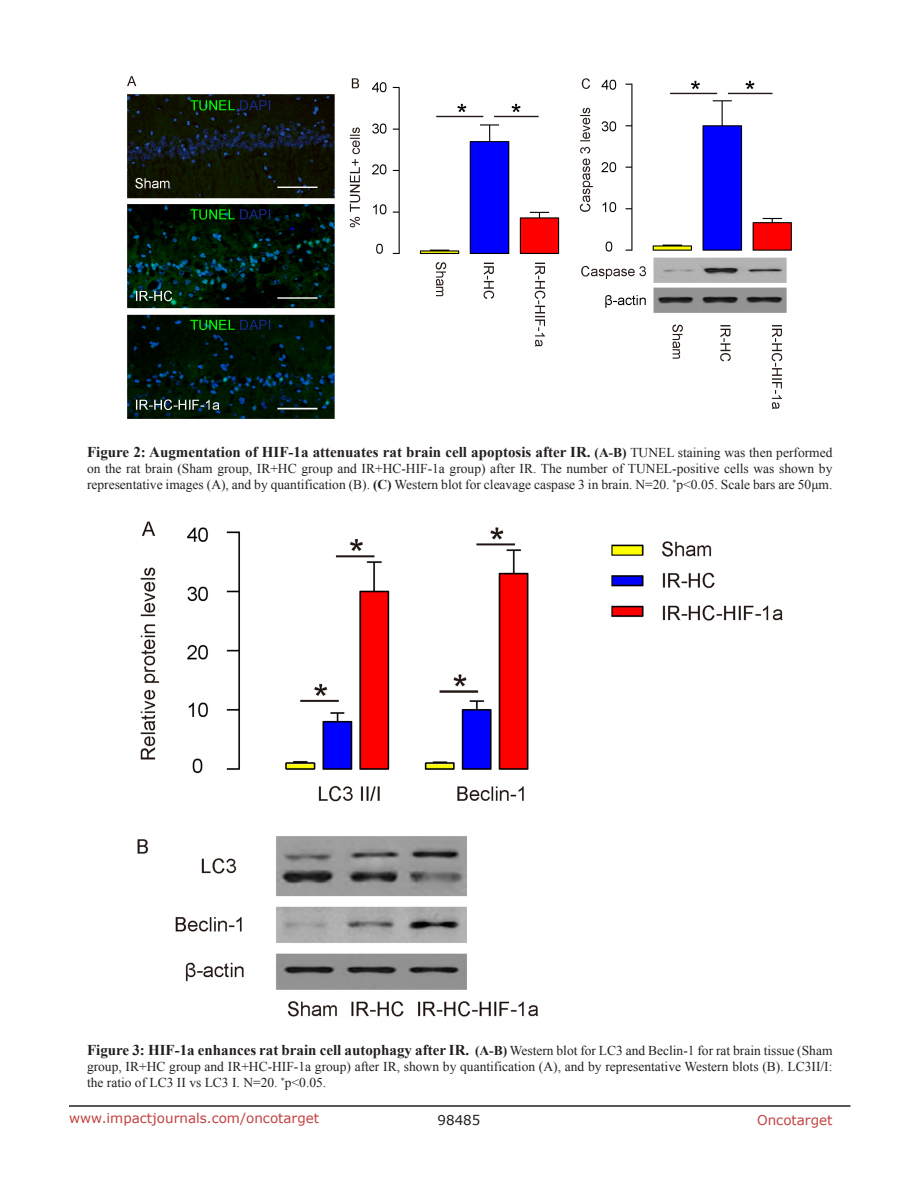
<style>
.page{position:relative;width:918px;height:1188px;background:#fff}
.page>*{position:absolute;margin:0;border:0;box-sizing:border-box;transform-origin:0 0}
.figuretext{font:700 15px "Times New Roman";color:#231f20}
.figuretext-2{font:13.5px/16.2px "Times New Roman";color:#231f20}
.t1{font:13.5px "Verdana";color:#c24141}
.t2{font:13.5px "Verdana";color:#231f20}
.s1{font-size:13.5px}
.s2{font-weight:400;font-size:13.5px}
.s3{font-weight:700}
</style>
<div class="page">
<hr style="left:69px;top:1105px;width:781px;height:2px;background:#231f20">
<img style="left:127px;top:76px;width:665px;height:343px">
<img style="left:137px;top:521px;width:646px;height:496px">
<p class="figuretext" style="left:87px;top:441px;width:747px">Figure 2: Augmentation of HIF-1a attenuates rat brain cell apoptosis after IR. <span class="s1">(A-B)</span> <span class="s2">TUNEL staining was then performed</span></p>
<p class="figuretext-2" style="left:87px;top:460px;width:747px">on the rat brain (Sham group, IR+HC group and IR+HC-HIF-1a group) after IR. The number of TUNEL-positive cells was shown by representative images (A), and by quantification (B). <span class="s3">(C)</span> Western blot for cleavage caspase 3 in brain. N=20. <sup>*</sup>p&lt;0.05. Scale bars are 50μm.</p>
<p class="figuretext" style="left:87px;top:1039px;width:747px">Figure 3: HIF-1a enhances rat brain cell autophagy after IR. <span class="s1">(A-B)</span> <span class="s2">Western blot for LC3 and Beclin-1 for rat brain tissue (Sham</span></p>
<p class="figuretext-2" style="left:87px;top:1058px;width:747px">group, IR+HC group and IR+HC-HIF-1a group) after IR, shown by quantification (A), and by representative Western blots (B). LC3II/I: the ratio of LC3 II vs LC3 I. N=20. <sup>*</sup>p&lt;0.05.</p>
<p class="t1" style="left:69px;top:1109px;width:252px">www.impactjournals.com/oncotarget</p>
<p class="t2" style="left:438px;top:1111px;width:44px">98485</p>
<p class="t1" style="left:757px;top:1111px;width:77px">Oncotarget</p>
</div>
